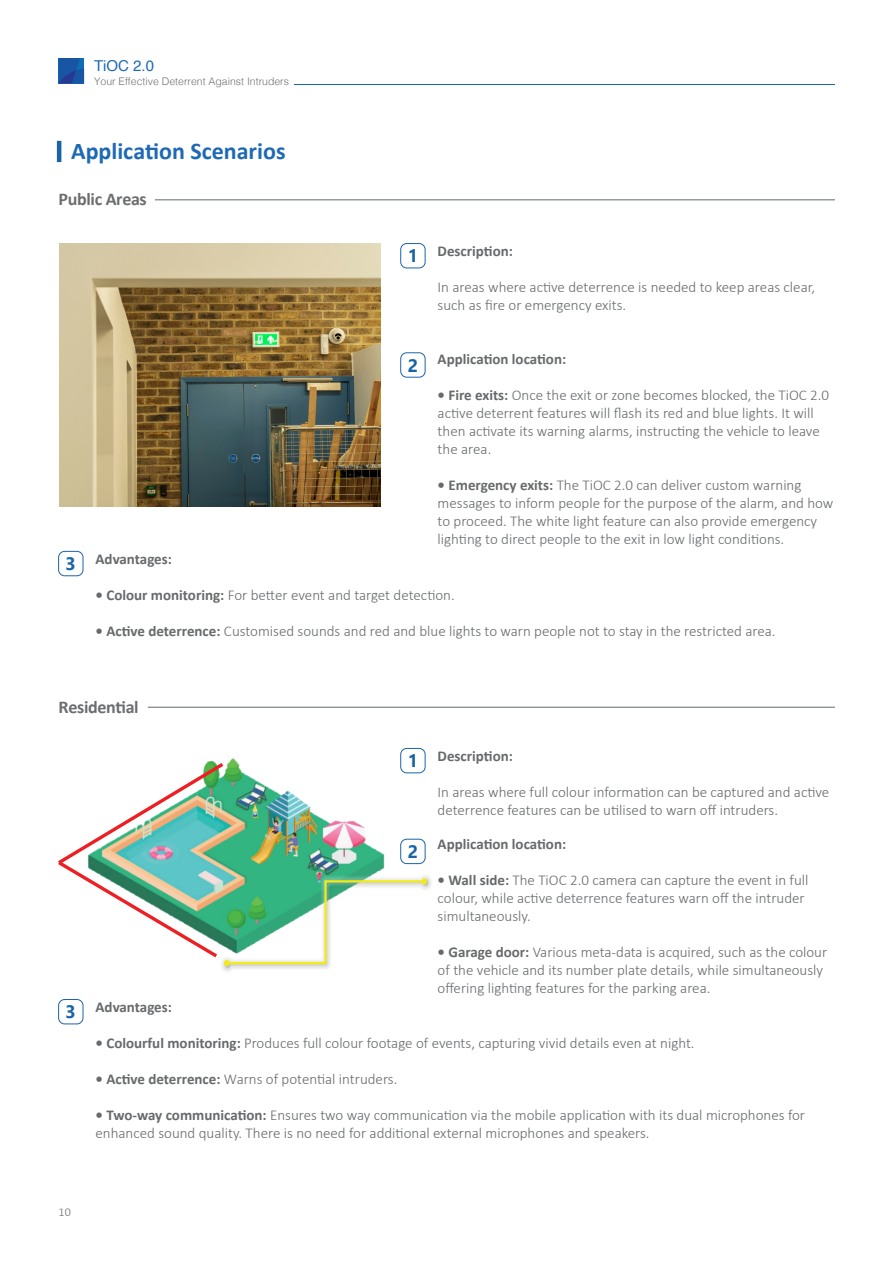
<style>
.page{position:relative;width:893px;height:1263px;background:#fff}
.page>*{position:absolute;margin:0;border:0;box-sizing:border-box;transform-origin:0 0}
.t1{font:700 24px "Calibri";color:#1d69b4}
.t2{font:700 18px "Calibri";letter-spacing:-.02em;color:#6c6d70}
.t3{font:700 18px "Segoe UI";color:#1a65a8}
.t4{font:300 15px/18px "Calibri";color:#67696b}
.t5{font:700 15px "Calibri";color:#67696b}
.t6{font:15px "Helvetica";color:#1d69b4}
.t7{font:300 12px "Calibri";color:#67696b}
.t8{font:300 10.5px "Helvetica";color:#737276}
.s1{font-weight:700}
</style>
<div class="page">
<img style="left:60px;top:244px;width:320px;height:263px">
<img style="left:222px;top:876px;width:209px;height:96px">
<svg style="left:58px;top:760px;width:369px;height:206px"></svg>
<hr style="left:57px;top:141px;width:4px;height:21px;background:#1964a7">
<hr style="left:155px;top:200px;width:680px;height:1px;background:#646a6c">
<div style="left:400px;top:243px;width:25px;height:25px;border:1px solid #1b64a8;border-radius:6px"></div>
<hr style="left:148px;top:707px;width:687px;height:1px;background:#646a6c">
<div style="left:58px;top:551px;width:25px;height:25px;border:1px solid #1b64a8;border-radius:6px"></div>
<div style="left:400px;top:352px;width:25px;height:25px;border:1px solid #1b64a8;border-radius:6px"></div>
<div style="left:400px;top:748px;width:25px;height:25px;border:1px solid #1b64a8;border-radius:6px"></div>
<div style="left:58px;top:999px;width:25px;height:25px;border:1px solid #1b64a8;border-radius:6px"></div>
<div style="left:400px;top:839px;width:25px;height:25px;border:1px solid #1b64a8;border-radius:6px"></div>
<svg style="left:59px;top:58px;width:25px;height:26px"></svg>
<hr style="left:294px;top:84px;width:541px;height:1px;background:#1a65a8">
<p class="t6" style="left:94px;top:54px;width:62px">TiOC 2.0</p>
<p class="t8" style="left:94px;top:72px;width:196px">Your Effective Deterrent Against Intruders</p>
<h1 class="t1" style="left:71px;top:134px;width:216px">Application Scenarios</h1>
<p class="t2" style="left:59px;top:187px;width:90px">Public Areas</p>
<p class="t3" style="left:408px;top:239px;width:12px">1</p>
<p class="t3" style="left:408px;top:348px;width:12px">2</p>
<p class="t5" style="left:438px;top:240px;width:77px">Description:</p>
<p class="t4" style="left:438px;top:278px;width:379px">In areas where active deterrence is needed to keep areas clear, such as fire or emergency exits.</p>
<p class="t5" style="left:438px;top:349px;width:130px">Application location:</p>
<p class="t4" style="left:438px;top:386px;width:393px"><span class="s1">• Fire exits:</span> Once the exit or zone becomes blocked, the TiOC 2.0 active deterrent features will flash its red and blue lights. It will then activate its warning alarms, instructing the vehicle to leave the area.</p>
<p class="t4" style="left:438px;top:476px;width:397px"><span class="s1">• Emergency exits:</span> The TiOC 2.0 can deliver custom warning messages to inform people for the purpose of the alarm, and how to proceed. The white light feature can also provide emergency lighting to direct people to the exit in low light conditions.</p>
<p class="t3" style="left:66px;top:547px;width:12px">3</p>
<p class="t5" style="left:96px;top:548px;width:78px">Advantages:</p>
<p class="t4" style="left:96px;top:585px;width:361px"><span class="s1">• Colour monitoring:</span> For better event and target detection.</p>
<p class="t4" style="left:96px;top:621px;width:681px"><span class="s1">• Active deterrence:</span> Customised sounds and red and blue lights to warn people not to stay in the restricted area.</p>
<p class="t2" style="left:59px;top:694px;width:82px">Residential</p>
<p class="t3" style="left:408px;top:744px;width:12px">1</p>
<p class="t3" style="left:408px;top:835px;width:12px">2</p>
<p class="t5" style="left:438px;top:745px;width:77px">Description:</p>
<p class="t4" style="left:438px;top:782px;width:393px">In areas where full colour information can be captured and active deterrence features can be utilised to warn off intruders.</p>
<p class="t5" style="left:438px;top:834px;width:130px">Application location:</p>
<p class="t4" style="left:438px;top:871px;width:372px"><span class="s1">• Wall side:</span> The TiOC 2.0 camera can capture the event in full colour, while active deterrence features warn off the intruder simultaneously.</p>
<p class="t4" style="left:438px;top:943px;width:391px"><span class="s1">• Garage door:</span> Various meta-data is acquired, such as the colour of the vehicle and its number plate details, while simultaneously offering lighting features for the parking area.</p>
<p class="t3" style="left:66px;top:995px;width:12px">3</p>
<p class="t5" style="left:96px;top:996px;width:78px">Advantages:</p>
<p class="t4" style="left:96px;top:1034px;width:601px"><span class="s1">• Colourful monitoring:</span> Produces full colour footage of events, capturing vivid details even at night.</p>
<p class="t4" style="left:96px;top:1070px;width:303px"><span class="s1">• Active deterrence:</span> Warns of potential intruders.</p>
<p class="t4" style="left:96px;top:1106px;width:711px"><span class="s1">• Two-way communication:</span> Ensures two way communication via the mobile application with its dual microphones for enhanced sound quality. There is no need for additional external microphones and speakers.</p>
<p class="t7" style="left:59px;top:1204px;width:14px">10</p>
</div>
